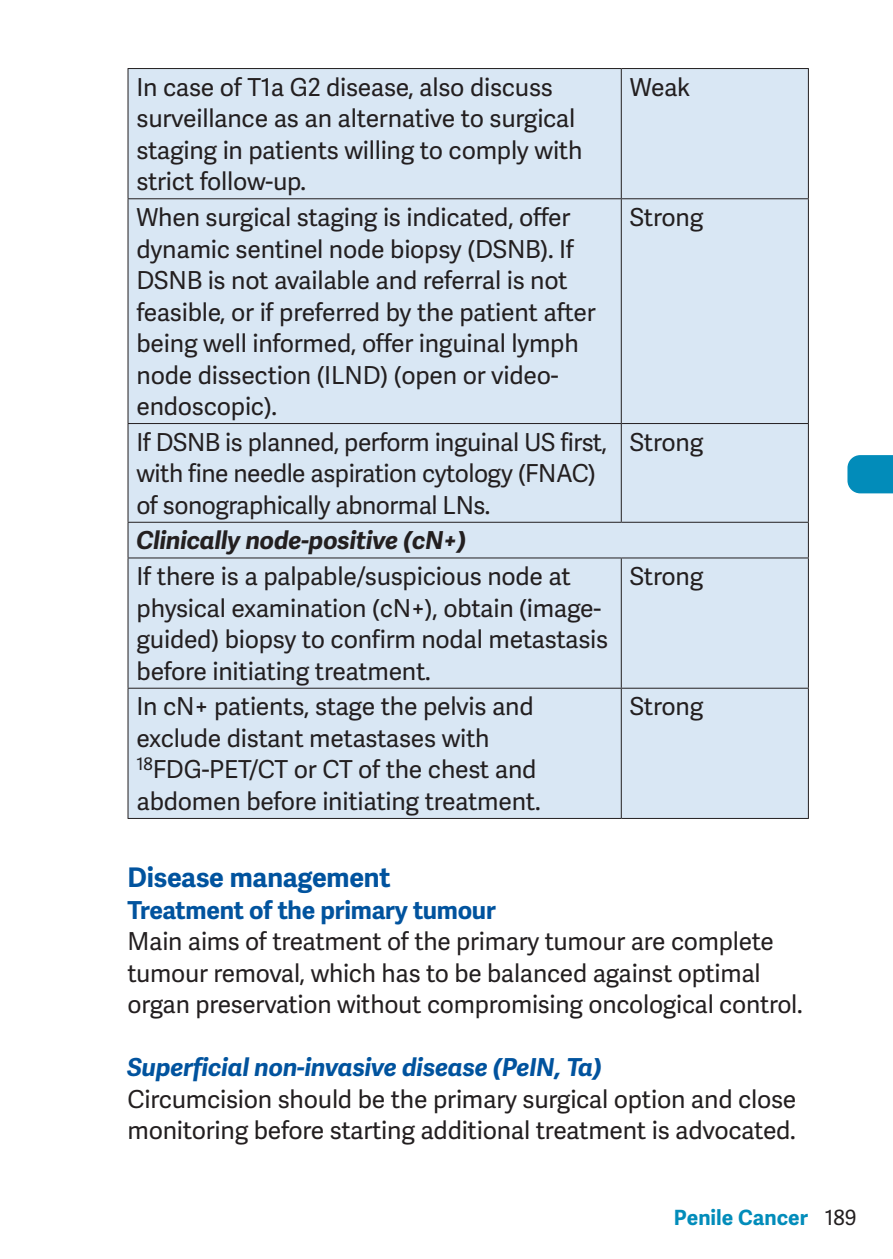
<style>
.page{position:relative;width:893px;height:1259px;background:#fff}
.page>*{position:absolute;margin:0;border:0;box-sizing:border-box;transform-origin:0 0}
.t1{font:700 27px "Adelle Sans";letter-spacing:-.01em;color:#01539e}
.t2{font:24.6px/31.5px "Adelle Sans";letter-spacing:-.01em;color:#231f20}
.t3{font:italic 700 24.6px "Adelle Sans";letter-spacing:-.01em;color:#01539e}
.t4{font:italic 700 24.6px "Adelle Sans";letter-spacing:-.01em;color:#231f20}
.t5{font:700 24.6px "Adelle Sans";letter-spacing:-.01em;color:#01539e}
.t6{font:700 21px "Adelle Sans";color:#028cba}
.s1{font-weight:400;color:#231f20}
</style>
<div class="page">
<svg style="left:847px;top:455px;width:46px;height:38px;background:#0e91bd"></svg>
<div style="left:129px;top:69px;width:679px;height:749px;background:#d9e7f4"></div>
<hr style="left:808px;top:199px;width:1px;height:224px;background:#231f20">
<hr style="left:808px;top:424px;width:1px;height:98px;background:#231f20">
<hr style="left:127px;top:199px;width:2px;height:224px;background:#231f20">
<hr style="left:621px;top:199px;width:1px;height:224px;background:#231f20">
<hr style="left:127px;top:424px;width:2px;height:98px;background:#231f20">
<hr style="left:621px;top:424px;width:1px;height:98px;background:#231f20">
<hr style="left:808px;top:523px;width:1px;height:34px;background:#231f20">
<hr style="left:128px;top:68px;width:493px;height:1px;background:#231f20">
<hr style="left:127px;top:69px;width:2px;height:129px;background:#231f20">
<hr style="left:128px;top:198px;width:493px;height:1px;background:#231f20">
<hr style="left:621px;top:198px;width:188px;height:1px;background:#231f20">
<hr style="left:128px;top:423px;width:493px;height:1px;background:#231f20">
<hr style="left:621px;top:423px;width:188px;height:1px;background:#231f20">
<hr style="left:128px;top:522px;width:493px;height:1px;background:#231f20">
<hr style="left:127px;top:523px;width:2px;height:34px;background:#231f20">
<hr style="left:621px;top:522px;width:188px;height:1px;background:#231f20">
<hr style="left:128px;top:557px;width:493px;height:1px;background:#231f20">
<hr style="left:127px;top:558px;width:2px;height:130px;background:#231f20">
<hr style="left:128px;top:687px;width:493px;height:1px;background:#231f20">
<hr style="left:127px;top:688px;width:2px;height:130px;background:#231f20">
<hr style="left:621px;top:68px;width:188px;height:1px;background:#231f20">
<hr style="left:621px;top:557px;width:188px;height:1px;background:#231f20">
<hr style="left:621px;top:558px;width:1px;height:130px;background:#231f20">
<hr style="left:808px;top:558px;width:1px;height:130px;background:#231f20">
<hr style="left:621px;top:687px;width:188px;height:1px;background:#231f20">
<hr style="left:621px;top:688px;width:1px;height:130px;background:#231f20">
<hr style="left:808px;top:688px;width:1px;height:130px;background:#231f20">
<hr style="left:128px;top:818px;width:493px;height:1px;background:#231f20">
<hr style="left:621px;top:818px;width:188px;height:1px;background:#231f20">
<hr style="left:621px;top:69px;width:1px;height:129px;background:#231f20">
<hr style="left:808px;top:69px;width:1px;height:129px;background:#231f20">
<p class="t2" style="left:137px;top:72px;width:447px">In case of T1a G2 disease, also discuss surveillance as an alternative to surgical staging in patients willing to comply with strict follow-up.</p>
<p class="t2" style="left:630px;top:72px;width:62px">Weak</p>
<p class="t2" style="left:137px;top:202px;width:461px">When surgical staging is indicated, offer dynamic sentinel node biopsy (DSNB). If DSNB is not available and referral is not feasible, or if preferred by the patient after being well informed, offer inguinal lymph node dissection (ILND) (open or video&shy;endoscopic).</p>
<p class="t2" style="left:630px;top:202px;width:75px">Strong</p>
<p class="t2" style="left:137px;top:427px;width:472px">If DSNB is planned, perform inguinal US first, with fine needle aspiration cytology (FNAC) of sonographically abnormal LNs.</p>
<p class="t2" style="left:630px;top:427px;width:75px">Strong</p>
<p class="t4" style="left:137px;top:526px;width:331px">Clinically node-positive (cN+)</p>
<p class="t2" style="left:137px;top:561px;width:473px">If there is a palpable/suspicious node at physical examination (cN+), obtain (image&shy;guided) biopsy to confirm nodal metastasis before initiating treatment.</p>
<p class="t2" style="left:630px;top:561px;width:75px">Strong</p>
<p class="t2" style="left:137px;top:692px;width:406px">In cN+ patients, stage the pelvis and exclude distant metastases with <sup>18</sup>FDG-PET/CT or CT of the chest and abdomen before initiating treatment.</p>
<p class="t2" style="left:630px;top:692px;width:75px">Strong</p>
<p class="t1" style="left:128px;top:861px;width:264px">Disease management</p>
<p class="t5" style="left:128px;top:895px;width:370px">Treatment of the primary tumour</p>
<p class="t2" style="left:128px;top:926px;width:677px">Main aims of treatment of the primary tumour are complete tumour removal, which has to be balanced against optimal organ preservation without compromising oncological control.</p>
<p class="t3" style="left:128px;top:1053px;width:476px">Superficial non-invasive disease (PeIN, Ta)</p>
<p class="t2" style="left:128px;top:1084px;width:670px">Circumcision should be the primary surgical option and close monitoring before starting additional treatment is advocated.</p>
<p class="t6" style="left:674px;top:1204px;width:184px">Penile Cancer <span class="s1">189</span></p>
</div>
